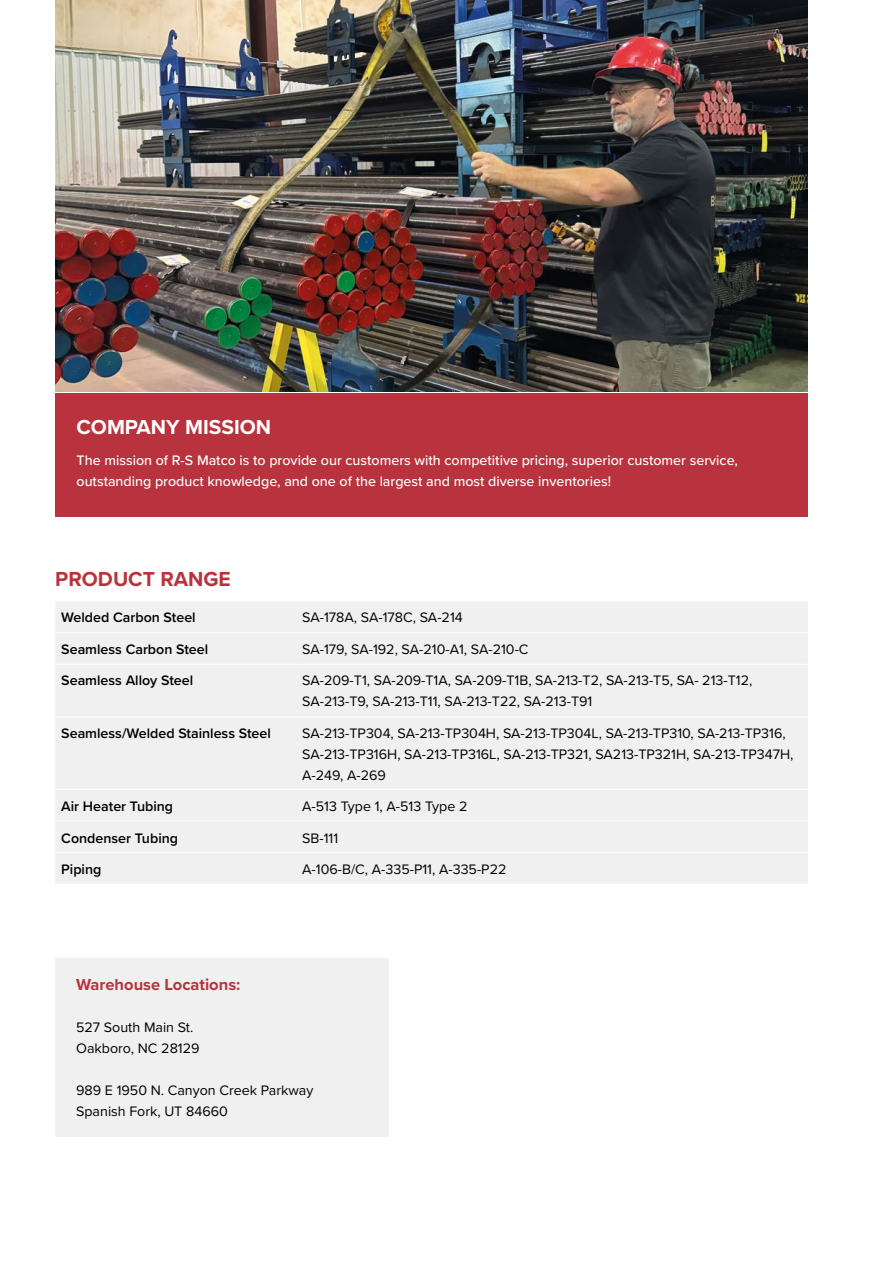
<style>
.page{position:relative;width:893px;height:1263px;background:#fff}
.page>*{position:absolute;margin:0;border:0;box-sizing:border-box;transform-origin:0 0}
.t1{font:700 21px "Proxima Nova";color:#fff}
.t2{font:700 21px "Proxima Nova";color:#b8333d}
.t3{font:700 16.5px "Proxima Nova";color:#b8333d}
.t4{font:14.25px/21px "Proxima Nova";color:#000}
.t5{font:500 14.25px/21px "Proxima Nova";color:#fff}
.t6{font:600 14.25px "Proxima Nova";color:#000}
</style>
<div class="page">
<div style="left:55px;top:602px;width:753px;height:282px;background:#f0f0f0"></div>
<hr style="left:55px;top:632px;width:241px;height:1px;background:#fff">
<hr style="left:296px;top:632px;width:512px;height:1px;background:#fff">
<hr style="left:55px;top:664px;width:241px;height:1px;background:#fff">
<hr style="left:296px;top:664px;width:512px;height:1px;background:#fff">
<hr style="left:55px;top:716px;width:241px;height:2px;background:#fff">
<hr style="left:296px;top:716px;width:512px;height:2px;background:#fff">
<hr style="left:55px;top:789px;width:241px;height:1px;background:#fff">
<hr style="left:296px;top:789px;width:512px;height:1px;background:#fff">
<hr style="left:55px;top:820px;width:241px;height:1px;background:#fff">
<hr style="left:296px;top:820px;width:512px;height:1px;background:#fff">
<hr style="left:55px;top:852px;width:241px;height:1px;background:#fff">
<hr style="left:296px;top:852px;width:512px;height:1px;background:#fff">
<div style="left:55px;top:393px;width:753px;height:124px;background:#b8333d"></div>
<img style="left:55px;top:0;width:753px;height:391px">
<div style="left:55px;top:958px;width:334px;height:179px;background:#f0f0f0"></div>
<h1 class="t1" style="left:77px;top:411px;width:196px">COMPANY MISSION</h1>
<p class="t5" style="left:77px;top:449px;width:663px">The mission of R-S Matco is to provide our customers with competitive pricing, superior customer service, outstanding product knowledge, and one of the largest and most diverse inventories!</p>
<h1 class="t2" style="left:55px;top:564px;width:177px">PRODUCT RANGE</h1>
<p class="t6" style="left:61px;top:607px;width:136px">Welded Carbon Steel</p>
<p class="t4" style="left:302px;top:606px;width:162px">SA-178A, SA-178C, SA-214</p>
<p class="t6" style="left:61px;top:638px;width:148px">Seamless Carbon Steel</p>
<p class="t4" style="left:302px;top:638px;width:228px">SA-179, SA-192, SA-210-A1, SA-210-C</p>
<p class="t6" style="left:61px;top:670px;width:133px">Seamless Alloy Steel</p>
<p class="t4" style="left:302px;top:669px;width:452px">SA-209-T1, SA-209-T1A, SA-209-T1B, SA-213-T2, SA-213-T5, SA- 213-T12,<br>SA-213-T9, SA-213-T11, SA-213-T22, SA-213-T91</p>
<p class="t6" style="left:61px;top:722px;width:211px">Seamless/Welded Stainless Steel</p>
<p class="t4" style="left:302px;top:722px;width:493px">SA-213-TP304, SA-213-TP304H, SA-213-TP304L, SA-213-TP310, SA-213-TP316,<br>SA-213-TP316H, SA-213-TP316L, SA-213-TP321, SA213-TP321H, SA-213-TP347H,<br>A-249, A-269</p>
<p class="t6" style="left:61px;top:796px;width:113px">Air Heater Tubing</p>
<p class="t4" style="left:302px;top:795px;width:167px">A-513 Type 1, A-513 Type 2</p>
<p class="t6" style="left:61px;top:827px;width:118px">Condenser Tubing</p>
<p class="t4" style="left:302px;top:827px;width:38px">SB-111</p>
<p class="t6" style="left:61px;top:859px;width:42px">Piping</p>
<p class="t4" style="left:302px;top:858px;width:206px">A-106-B/C, A-335-P11, A-335-P22</p>
<p class="t3" style="left:76px;top:972px;width:166px">Warehouse Locations:</p>
<p class="t4" style="left:76px;top:1016px;width:125px">527 South Main St.<br>Oakboro, NC 28129</p>
<p class="t4" style="left:76px;top:1079px;width:239px">989 E 1950 N. Canyon Creek Parkway<br>Spanish Fork, UT 84660</p>
</div>
